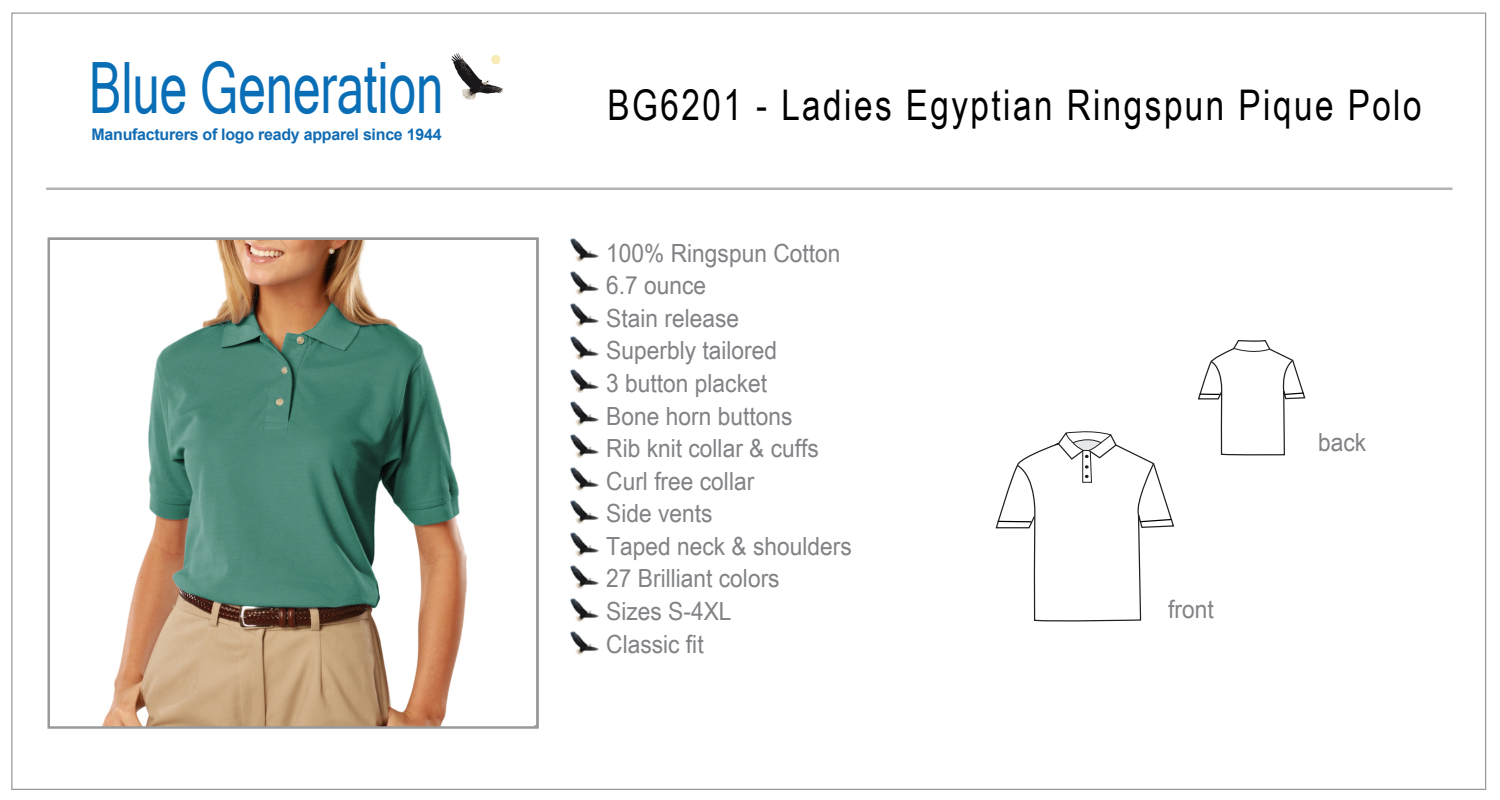
<style>
.page{position:relative;width:1500px;height:800px;background:#fff}
.page>*{position:absolute;margin:0;border:0;box-sizing:border-box;transform-origin:0 0}
.t1{font:70.88px "Microsoft Sans Serif";color:#096eb6;scale:.69 1}
.t2{font:42.25px "Arial Narrow";letter-spacing:.06em;color:#000;scale:.96 1}
.t3{font:25px/32.6px "Arial Narrow";color:#808285;scale:1.11 1}
.t4{font:700 16px "Arial";letter-spacing:-.015em;color:#116cb4}
</style>
<div class="page">
<hr style="left:46px;top:188px;width:1406px;height:2px;background:#b3b3b3">
<svg style="left:1033px;top:445px;width:142px;height:177px"></svg>
<img style="left:47px;top:239px;width:420px;height:488px">
<div style="left:48px;top:238px;width:491px;height:491px;border:2px solid #999"></div>
<img style="left:451px;top:53px;width:53px;height:46px">
<img style="left:570px;top:238px;width:29px;height:24px">
<img style="left:570px;top:271px;width:29px;height:24px">
<img style="left:570px;top:303px;width:29px;height:24px">
<img style="left:570px;top:336px;width:29px;height:24px">
<img style="left:570px;top:369px;width:29px;height:24px">
<img style="left:570px;top:401px;width:29px;height:25px">
<img style="left:570px;top:434px;width:29px;height:24px">
<img style="left:570px;top:467px;width:29px;height:24px">
<img style="left:570px;top:500px;width:29px;height:24px">
<img style="left:570px;top:532px;width:29px;height:25px">
<img style="left:570px;top:565px;width:29px;height:24px">
<img style="left:570px;top:598px;width:29px;height:24px">
<img style="left:570px;top:631px;width:29px;height:24px">
<svg style="left:1135px;top:462px;width:38px;height:61px"></svg>
<svg style="left:995px;top:431px;width:123px;height:98px"></svg>
<svg style="left:1197px;top:340px;width:109px;height:115px"></svg>
<h1 class="t1" style="left:89px;top:42px;width:516px">Blue Generation</h1>
<p class="t4" style="left:92px;top:123px;width:352px">Manufacturers of logo ready apparel since 1944</p>
<h2 class="t2" style="left:608px;top:74px;width:850px">BG6201 - Ladies Egyptian Ringspun Pique Polo</h2>
<p class="t3" style="left:606px;top:236px;width:223px">100% Ringspun Cotton<br>6.7 ounce<br>Stain release<br>Superbly tailored<br>3 button placket<br>Bone horn buttons<br>Rib knit collar &amp; cuffs<br>Curl free collar<br>Side vents<br>Taped neck &amp; shoulders<br>27 Brilliant colors<br>Sizes S-4XL<br>Classic fit</p>
<p class="t3" style="left:1168px;top:592px;width:43px">front</p>
<p class="t3" style="left:1318px;top:425px;width:45px">back</p>
</div>
